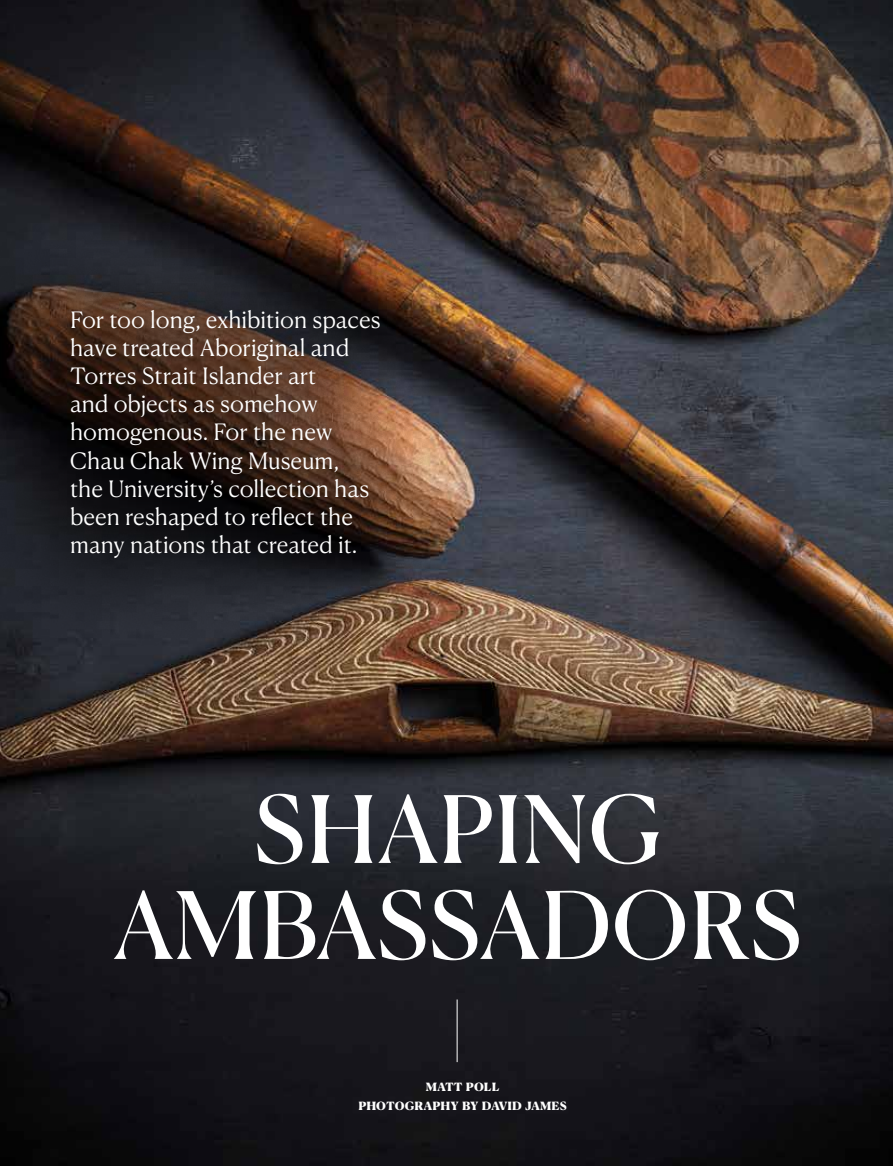
<style>
.page{position:relative;width:893px;height:1166px;background:#fff}
.page>*{position:absolute;margin:0;border:0;box-sizing:border-box;transform-origin:0 0}
.t1{font:92.55px/95.8px "Canela";letter-spacing:.02em;color:#fff;text-align:center}
.t2{font:300 22.5px/28.2px "Canela Text";letter-spacing:-.005em;color:#fff}
.t3{font:700 13.5px/18.8px "Canela Text";color:#fff;text-align:center}
</style>
<div class="page">
<img style="left:0;top:0;width:893px;height:1165px">
<hr style="left:457px;top:999px;width:1px;height:62px;background:#fff">
<div style="left:0;top:216px;width:473px;height:435px;background:#000;opacity:.5"></div>
<p class="t2" style="left:70px;top:303px;width:312px">For too long, exhibition spaces have treated Aboriginal and<br>Torres Strait Islander art<br>and objects as somehow homogenous. For the new<br>Chau Chak Wing Museum,<br>the University’s collection has been reshaped to reflect the many nations that created it.</p>
<h1 class="t1" style="left:114px;top:774px;width:689px">SHAPING<br>AMBASSADORS</h1>
<p class="t3" style="left:358px;top:1074px;width:210px">MATT POLL<br>PHOTOGRAPHY BY DAVID JAMES</p>
</div>
